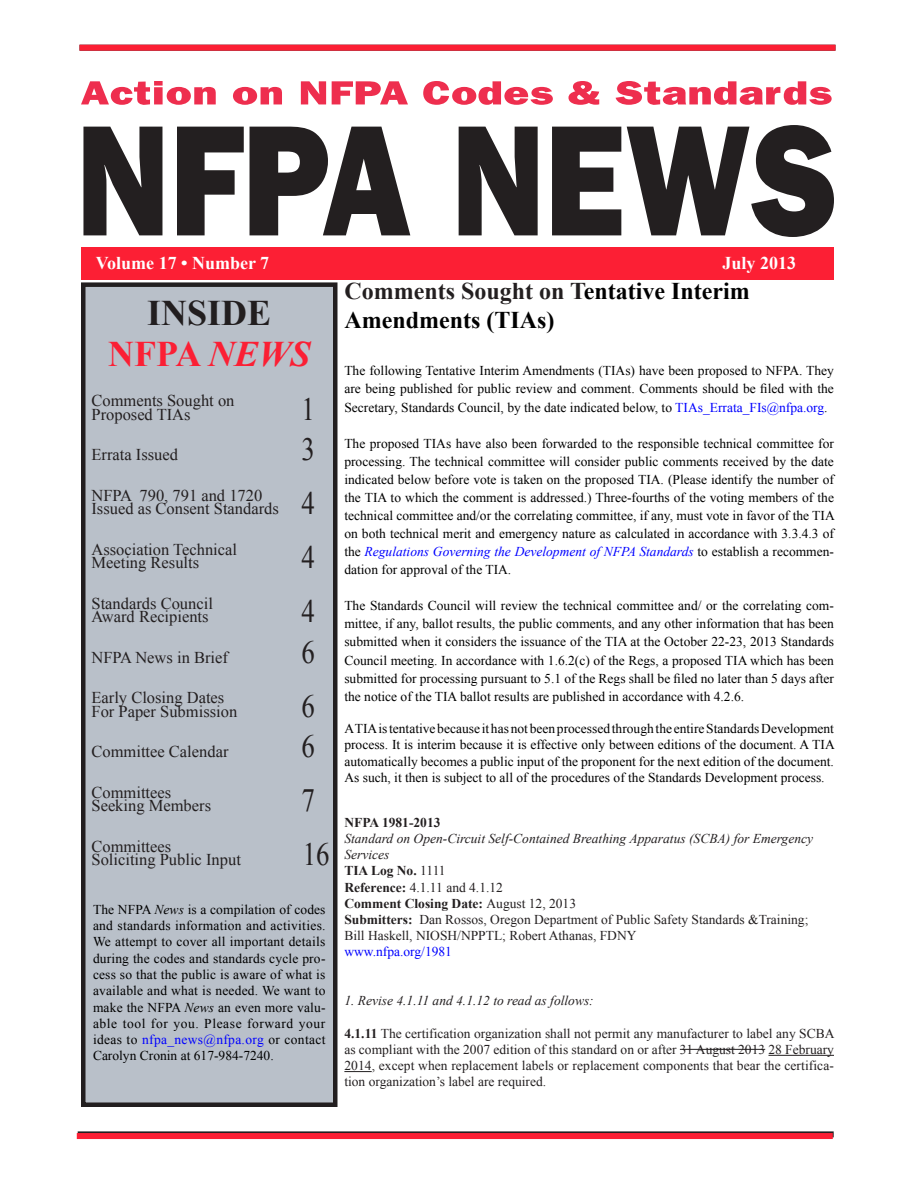
<style>
.page{position:relative;width:918px;height:1188px;background:#fff}
.page>*{position:absolute;margin:0;border:0;box-sizing:border-box;transform-origin:0 0}
.Pa1{font:700 36px "Times New Roman";color:#fb1f34}
.Pa1-2{font:700 36px "Times New Roman";color:#221e1f}
.t1{font:32.4px "Times New Roman";color:#231f20;scale:.83 1}
.t2{font:700 24px/29px "Times New Roman";color:#000}
.t3{font:700 18px "Times New Roman";color:#fff}
.t4{font:16.5px "Times New Roman";color:#231f20}
.Pa6{font:13.5px/16.2px "Times New Roman";color:#000;text-align:justify}
.Default{font:13.5px/16.2px "Times New Roman";color:#000;text-align:justify}
.Plain_Text{font:13.5px/16.2px "Times New Roman";color:#231f20;text-align:justify}
.Default-2{font:13.5px/16.2px "Times New Roman";color:#231f20}
.Default-3{font:italic 13.5px/16.2px "Times New Roman";color:#231f20}
.Default-4{font:700 13.5px "Times New Roman";color:#231f20}
.Plain_Text-2{font:italic 13.5px "Times New Roman";color:#231f20}
.Default-5{font:13.5px "Times New Roman";color:#00f}
.s1{font-style:italic}
.s2{color:#231f20}
.s3{color:#00f}
.s4{font-style:italic;color:#00f}
.s5{font-weight:400}
.s6{font-weight:700}
.s7{font-size:32.4px}
</style>
<div class="page">
<div style="left:78px;top:1131px;width:756px;height:6px;background:#231f20"></div>
<div style="left:81px;top:247px;width:753px;height:32px;background:#fc1f34"></div>
<div style="left:77px;top:1133px;width:756px;height:6px;background:#fc1f34"></div>
<div style="left:80px;top:45px;width:756px;height:6px;background:#fc1f34"></div>
<svg style="left:81px;top:81px;width:135px;height:24px"></svg>
<svg style="left:233px;top:87px;width:49px;height:18px"></svg>
<svg style="left:301px;top:81px;width:25px;height:23px"></svg>
<svg style="left:332px;top:81px;width:76px;height:23px"></svg>
<svg style="left:423px;top:81px;width:130px;height:24px"></svg>
<svg style="left:568px;top:81px;width:31px;height:24px"></svg>
<svg style="left:616px;top:81px;width:216px;height:24px"></svg>
<svg style="left:83px;top:127px;width:79px;height:108px"></svg>
<svg style="left:177px;top:127px;width:67px;height:108px"></svg>
<svg style="left:250px;top:127px;width:160px;height:108px"></svg>
<svg style="left:459px;top:127px;width:79px;height:108px"></svg>
<svg style="left:552px;top:127px;width:69px;height:108px"></svg>
<svg style="left:627px;top:125px;width:207px;height:112px"></svg>
<div style="left:83px;top:285px;width:252px;height:820px;background:#b9c0c9"></div>
<div style="left:81px;top:282px;width:257px;height:825px;border:4px solid #221e1f"></div>
<hr style="left:768px;top:1055px;width:66px;height:1px;background:#231f20">
<svg style="left:344px;top:1071px;width:28px;height:1px"></svg>
<hr style="left:680px;top:1049px;width:85px;height:1px;background:#231f20">
<p class="t3" style="left:96px;top:250px;width:175px">Volume 17 • Number 7</p>
<p class="t3" style="left:723px;top:250px;width:75px">July 2013</p>
<p class="Pa1-2" style="left:147px;top:288px;width:126px">INSIDE</p>
<p class="Pa1" style="left:108px;top:329px;width:204px">NFPA <span class="s1">NEWS</span></p>
<p class="t4" style="left:92px;top:389px;width:145px">Comments Sought on</p>
<p class="t4" style="left:92px;top:403px;width:101px">Proposed TIAs</p>
<p class="t1" style="left:302px;top:387px;width:18px">1</p>
<p class="t4" style="left:92px;top:443px;width:88px">Errata Issued</p>
<p class="t1" style="left:302px;top:427px;width:18px">3</p>
<p class="t4" style="left:92px;top:484px;width:172px">NFPA 790, 791 and 1720</p>
<p class="t2" style="left:344px;top:276px;width:407px"><span class="s2">Comments Sought on T</span>entative Interim<br>Amendments (TIAs)</p>
<p class="Pa6" style="left:344px;top:362px;width:491px;line-height:18.1px">The following Tentative Interim Amendments (TIAs) have been proposed to NFPA. They are being published for public review and comment. Comments should be filed with the Secretary, Standards Council, by the date indicated below, to <span class="s3">TIAs_Errata_FIs@nfpa.org</span>.</p>
<p class="Pa6" style="left:344px;top:434px;width:492px;line-height:18.1px">The proposed TIAs have also been forwarded to the responsible technical committee for processing. The technical committee will consider public comments received by the date indicated below before vote is taken on the proposed TIA. (Please identify the number of the TIA to which the comment is addressed.) Three-fourths of the voting members of the technical committee and/or the correlating committee, if any, must vote in favor of the TIA on both technical merit and emergency nature as calculated in accordance with 3.3.4.3 of the <span class="s4">Regulations Governing the Development of NFPA Standards</span> to establish a recommen&shy;dation for approval of the TIA.</p>
<p class="Pa6" style="left:344px;top:597px;width:491px;line-height:18px">The Standards Council will review the technical committee and/ or the correlating com&shy;mittee, if any, ballot results, the public comments, and any other information that has been submitted when it considers the issuance of the TIA at the October 22-23, 2013 Standards Council meeting. In accordance with 1.6.2(c) of the Regs, a proposed TIA which has been submitted for processing pursuant to 5.1 of the Regs shall be filed no later than 5 days after the notice of the TIA ballot results are published in accordance with 4.2.6.</p>
<p class="Default" style="left:344px;top:720px;width:492px">A TIA is tentative because it has not been processed through the entire Standards Development process. It is interim because it is effective only between editions of the document. A TIA automatically becomes a public input of the proponent for the next edition of the document.<br>As such, it then is subject to all of the procedures of the Standards Development process.</p>
<p class="Default-4" style="left:344px;top:813px;width:98px">NFPA 1981-2013</p>
<p class="Default-3" style="left:344px;top:830px;width:470px">Standard on Open-Circuit Self-Contained Breathing Apparatus (SCBA) for Emergency<br>Services</p>
<p class="Default-4" style="left:344px;top:861px;width:103px">TIA Log No. <span class="s5">1111</span></p>
<p class="Default-2" style="left:344px;top:879px;width:160px"><span class="s6">Reference:</span> 4.1.11 and 4.1.12</p>
<p class="Default-4" style="left:344px;top:894px;width:233px">Comment Closing Date: <span class="s5">August 12, 2013</span></p>
<p class="Default-2" style="left:344px;top:911px;width:466px"><span class="s6">Submitters:</span> Dan Rossos, Oregon Department of Public Safety Standards &amp;Training;<br>Bill Haskell, NIOSH/NPPTL; Robert Athanas, FDNY</p>
<p class="Default-5" style="left:344px;top:943px;width:109px">www.nfpa.org/1981</p>
<p class="Plain_Text-2" style="left:344px;top:991px;width:251px">1. Revise 4.1.11 and 4.1.12 to read as follows:</p>
<p class="Plain_Text" style="left:344px;top:1025px;width:492px"><span class="s6">4.1.11</span> The certification organization shall not permit any manufacturer to label any SCBA as compliant with the 2007 edition of this standard on or after 31 August 2013 28 February 2014, except when replacement labels or replacement components that bear the certifica&shy;tion organization’s label are required.</p>
<p class="t4" style="left:92px;top:497px;width:225px">Issued as Consent Standards <span class="s7">4</span></p>
<p class="t4" style="left:92px;top:538px;width:147px">Association Technical</p>
<p class="t4" style="left:92px;top:551px;width:109px">Meeting Results</p>
<p class="t1" style="left:302px;top:535px;width:18px">4</p>
<p class="t4" style="left:92px;top:592px;width:123px">Standards Council</p>
<p class="t4" style="left:92px;top:605px;width:119px">Award Recipients</p>
<p class="t1" style="left:302px;top:589px;width:18px">4</p>
<p class="t4" style="left:92px;top:646px;width:138px">NFPA News in Brief</p>
<p class="t1" style="left:302px;top:630px;width:18px">6</p>
<p class="t4" style="left:92px;top:686px;width:134px">Early Closing Dates</p>
<p class="t4" style="left:92px;top:700px;width:147px">For Paper Submission</p>
<p class="t1" style="left:302px;top:684px;width:18px">6</p>
<p class="t4" style="left:92px;top:740px;width:139px">Committee Calendar</p>
<p class="t1" style="left:302px;top:724px;width:18px">6</p>
<p class="t4" style="left:92px;top:781px;width:81px">Committees</p>
<p class="t4" style="left:92px;top:794px;width:121px">Seeking Members</p>
<p class="t1" style="left:302px;top:778px;width:18px">7</p>
<p class="t4" style="left:92px;top:835px;width:81px">Committees</p>
<p class="t4" style="left:92px;top:848px;width:151px">Soliciting Public Input</p>
<p class="t1" style="left:303px;top:832px;width:34px">16</p>
<p class="Pa6" style="left:93px;top:901px;width:234px">The NFPA <span class="s1">News</span> is a compilation of codes and standards information and activities.<br>We attempt to cover all important details during the codes and standards cycle pro&shy;cess so that the public is aware of what is available and what is needed. We want to make the NFPA <span class="s1">News</span> an even more valu&shy;able tool for you. Please forward your ideas to <span class="s3">nfpa_news@nfpa.org</span> or contact Carolyn Cronin at 617-984-7240.</p>
</div>
